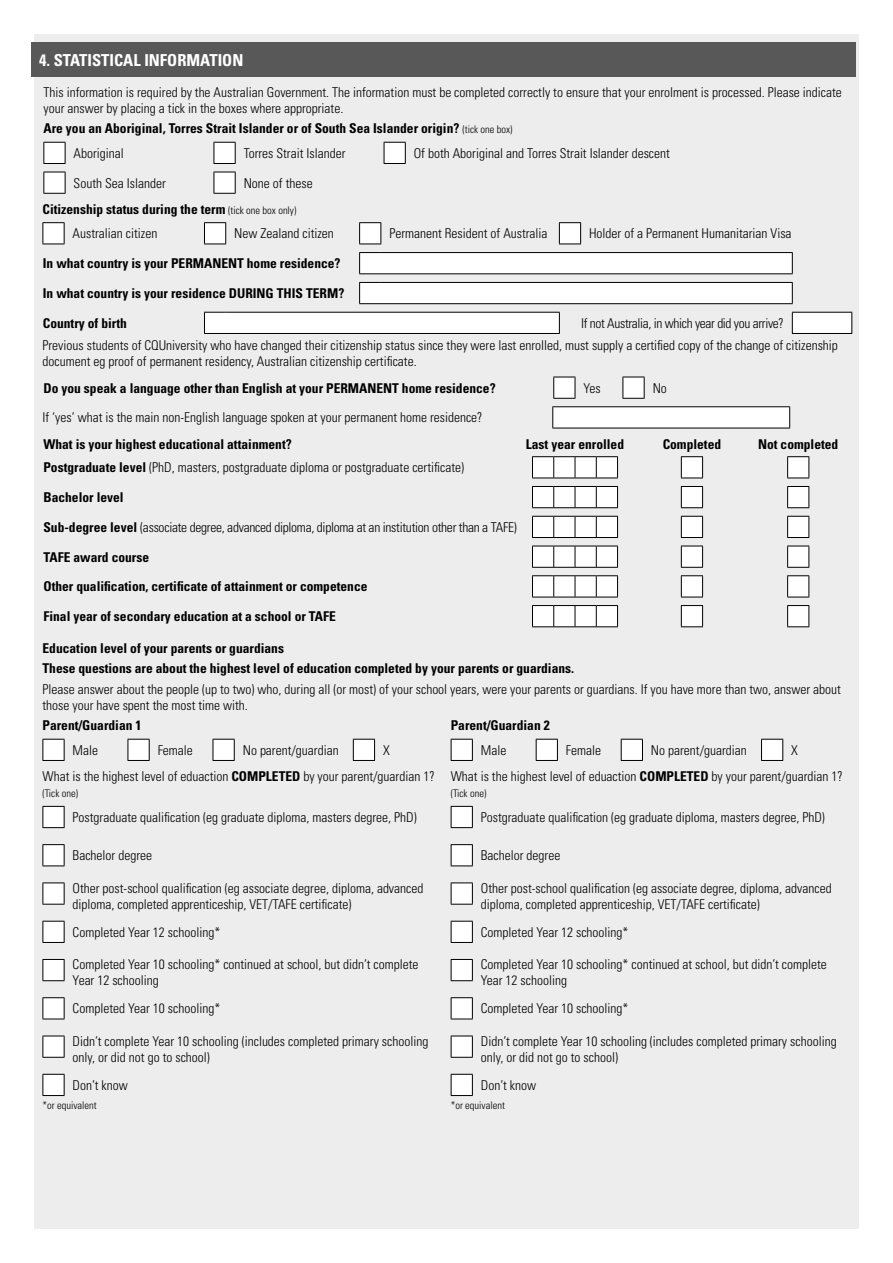
<style>
.page{position:relative;width:893px;height:1263px;background:#fff}
.page>*{position:absolute;margin:0;border:0;box-sizing:border-box;transform-origin:0 0}
.t1{font:700 condensed 16.5px "Univers LT Std";color:#fff}
.t2{font:300 condensed 13.5px/16.2px "Univers LT Std";color:#000}
.t3{font:700 condensed 13.5px/24.5px "Univers LT Std";color:#000}
.t4{font:300 condensed 13.5px "Univers LT Std";letter-spacing:-.02em;color:#000}
.t5{font:300 condensed 10.5px "Univers LT Std";color:#000}
.s1{font-weight:300;font-size:10.5px}
.s2{font-weight:300}
.s3{font-weight:700}
</style>
<div class="page">
<div style="left:34px;top:35px;width:825px;height:1194px;background:#ededed"></div>
<div style="left:31px;top:43px;width:824px;height:34px;background:#585858"></div>
<svg style="left:553px;top:377px;width:92px;height:22px"></svg>
<svg style="left:204px;top:223px;width:648px;height:110px"></svg>
<svg style="left:43px;top:222px;width:22px;height:23px"></svg>
<svg style="left:204px;top:222px;width:22px;height:23px"></svg>
<svg style="left:359px;top:222px;width:22px;height:23px"></svg>
<svg style="left:559px;top:222px;width:22px;height:23px"></svg>
<hr style="left:792px;top:312px;width:60px;height:1px;background:#000">
<svg style="left:792px;top:313px;width:1px;height:20px"></svg>
<svg style="left:851px;top:313px;width:1px;height:20px"></svg>
<hr style="left:792px;top:333px;width:60px;height:1px;background:#000">
<svg style="left:204px;top:312px;width:22px;height:21px"></svg>
<hr style="left:226px;top:312px;width:334px;height:1px;background:#000">
<svg style="left:559px;top:313px;width:1px;height:20px"></svg>
<hr style="left:204px;top:333px;width:356px;height:1px;background:#000">
<svg style="left:359px;top:282px;width:22px;height:21px"></svg>
<hr style="left:381px;top:282px;width:412px;height:1px;background:#000">
<svg style="left:792px;top:283px;width:1px;height:20px"></svg>
<hr style="left:359px;top:303px;width:434px;height:1px;background:#000">
<svg style="left:359px;top:252px;width:22px;height:21px"></svg>
<hr style="left:381px;top:252px;width:412px;height:1px;background:#000">
<svg style="left:792px;top:253px;width:1px;height:20px"></svg>
<hr style="left:359px;top:273px;width:434px;height:1px;background:#000">
<svg style="left:43px;top:142px;width:363px;height:52px"></svg>
<div style="left:553px;top:407px;width:237px;height:21px;background:#fff"></div>
<hr style="left:552px;top:406px;width:238px;height:1px;background:#000">
<svg style="left:552px;top:407px;width:1px;height:21px"></svg>
<svg style="left:789px;top:407px;width:1px;height:21px"></svg>
<hr style="left:552px;top:428px;width:238px;height:1px;background:#000">
<svg style="left:532px;top:457px;width:277px;height:170px"></svg>
<svg style="left:681px;top:456px;width:22px;height:23px"></svg>
<svg style="left:681px;top:486px;width:22px;height:22px"></svg>
<svg style="left:681px;top:516px;width:22px;height:22px"></svg>
<svg style="left:681px;top:546px;width:22px;height:22px"></svg>
<svg style="left:681px;top:575px;width:22px;height:23px"></svg>
<svg style="left:681px;top:605px;width:22px;height:22px"></svg>
<svg style="left:787px;top:456px;width:22px;height:23px"></svg>
<svg style="left:787px;top:486px;width:22px;height:22px"></svg>
<svg style="left:787px;top:516px;width:22px;height:22px"></svg>
<svg style="left:787px;top:546px;width:22px;height:22px"></svg>
<svg style="left:787px;top:575px;width:22px;height:23px"></svg>
<svg style="left:787px;top:605px;width:22px;height:22px"></svg>
<svg style="left:532px;top:456px;width:86px;height:22px;background:#dfdfdf"></svg>
<hr style="left:532px;top:478px;width:86px;height:1px;background:#000">
<svg style="left:532px;top:486px;width:86px;height:21px;background:#e4e4e4"></svg>
<hr style="left:532px;top:507px;width:86px;height:1px;background:#000">
<svg style="left:532px;top:516px;width:86px;height:21px;background:#e7e7e7"></svg>
<hr style="left:532px;top:537px;width:86px;height:1px;background:#000">
<svg style="left:532px;top:546px;width:86px;height:21px;background:#e7e7e7"></svg>
<hr style="left:532px;top:567px;width:86px;height:1px;background:#000">
<svg style="left:532px;top:575px;width:86px;height:22px;background:#e0e0e0"></svg>
<hr style="left:532px;top:597px;width:86px;height:1px;background:#000">
<svg style="left:532px;top:605px;width:86px;height:21px;background:#e4e4e4"></svg>
<hr style="left:532px;top:626px;width:86px;height:1px;background:#000">
<svg style="left:43px;top:739px;width:332px;height:22px"></svg>
<svg style="left:43px;top:806px;width:22px;height:290px"></svg>
<svg style="left:451px;top:739px;width:332px;height:22px"></svg>
<svg style="left:451px;top:806px;width:22px;height:290px"></svg>
<p class="t1" style="left:39px;top:53px;width:206px">4. STATISTICAL INFORMATION</p>
<p class="t2" style="left:43px;top:85px;width:800px">This information is required by the Australian Government. The information must be completed correctly to ensure that your enrolment is processed. Please indicate your answer by placing a tick in the boxes where appropriate.</p>
<p class="t3" style="left:74px;top:117px;width:440px;text-indent:-30px">Are you an Aboriginal, Torres Strait Islander or of South Sea Islander origin? <span class="s1">(tick one box)<br></span><span class="s2">Aboriginal</span></p>
<p class="t2" style="left:244px;top:146px;width:103px">Torres Strait Islander</p>
<p class="t2" style="left:414px;top:146px;width:258px">Of both Aboriginal and Torres Strait Islander descent</p>
<p class="t2" style="left:74px;top:176px;width:94px">South Sea Islander</p>
<p class="t2" style="left:244px;top:176px;width:70px">None of these</p>
<p class="t3" style="left:73px;top:198px;width:225px;text-indent:-30px">Citizenship status during the term <span class="s1">(tick one box only)<br></span><span class="s2">Australian citizen</span></p>
<p class="t2" style="left:234px;top:226px;width:101px">New Zealand citizen</p>
<p class="t2" style="left:389px;top:226px;width:160px">Permanent Resident of Australia</p>
<p class="t2" style="left:589px;top:226px;width:204px">Holder of a Permanent Humanitarian Visa</p>
<p class="t3" style="left:43px;top:252px;width:299px">In what country is your PERMANENT home residence?</p>
<p class="t3" style="left:43px;top:282px;width:303px">In what country is your residence DURING THIS TERM?</p>
<p class="t3" style="left:43px;top:312px;width:85px">Country of birth</p>
<p class="t2" style="left:43px;top:313px;width:797px;line-height:22.4px;text-indent:539px">If not Australia, in which year did you arrive?<br>Previous students of CQUniversity who have changed their citizenship status since they were last enrolled, must supply a certified copy of the change of citizenship</p>
<p class="t2" style="left:43px;top:354px;width:376px">document eg proof of permanent residency, Australian citizenship certificate.</p>
<p class="t3" style="left:43px;top:377px;width:454px">Do you speak a language other than English at your PERMANENT home residence?</p>
<p class="t2" style="left:583px;top:381px;width:19px">Yes</p>
<p class="t2" style="left:653px;top:381px;width:16px">No</p>
<p class="t2" style="left:43px;top:410px;width:441px">If ‘yes’ what is the main non-English language spoken at your permanent home residence?</p>
<p class="t3" style="left:43px;top:434px;width:250px">What is your highest educational attainment?</p>
<p class="t3" style="left:526px;top:434px;width:100px">Last year enrolled</p>
<p class="t3" style="left:663px;top:434px;width:60px">Completed</p>
<p class="t3" style="left:758px;top:434px;width:82px">Not completed</p>
<p class="t2" style="left:43px;top:460px;width:422px"><span class="s3">Postgraduate level</span> (PhD, masters, postgraduate diploma or postgraduate certificate)</p>
<p class="t3" style="left:43px;top:486px;width:82px">Bachelor level</p>
<p class="t4" style="left:43px;top:522px;width:475px"><span class="s3">Sub-degree level</span> (associate degree, advanced diploma, diploma at an institution other than a TAFE)</p>
<p class="t3" style="left:43px;top:546px;width:107px">TAFE award course</p>
<p class="t3" style="left:43px;top:575px;width:325px">Other qualification, certificate of attainment or competence</p>
<p class="t3" style="left:43px;top:605px;width:294px">Final year of secondary education at a school or TAFE</p>
<p class="t3" style="left:43px;top:639px;width:533px;line-height:20.4px">Education level of your parents or guardians<br>These questions are about the highest level of education completed by your parents or guardians.</p>
<p class="t2" style="left:43px;top:682px;width:800px">Please answer about the people (up to two) who, during all (or most) of your school years, were your parents or guardians. If you have more than two, answer about those your have spent the most time with.</p>
<p class="t3" style="left:43px;top:714px;width:100px">Parent/Guardian 1</p>
<p class="t2" style="left:73px;top:743px;width:27px">Male</p>
<p class="t2" style="left:158px;top:743px;width:37px">Female</p>
<p class="t2" style="left:243px;top:743px;width:97px">No parent/guardian</p>
<p class="t3" style="left:451px;top:714px;width:100px">Parent/Guardian 2</p>
<p class="t2" style="left:481px;top:743px;width:27px">Male</p>
<p class="t2" style="left:566px;top:743px;width:37px">Female</p>
<p class="t2" style="left:651px;top:743px;width:97px">No parent/guardian</p>
<p class="t2" style="left:43px;top:738px;width:394px;line-height:26.5px;text-indent:341px">X<br>What is the highest level of eduaction <span class="s3">COMPLETED</span> by your parent/guardian 1?</p>
<p class="t5" style="left:43px;top:790px;width:37px">(Tick one)</p>
<p class="t2" style="left:73px;top:810px;width:346px">Postgraduate qualification (eg graduate diploma, masters degree, PhD)</p>
<p class="t2" style="left:73px;top:848px;width:81px">Bachelor degree</p>
<p class="t2" style="left:73px;top:881px;width:352px">Other post-school qualification (eg associate degree, diploma, advanced diploma, completed apprenticeship, VET/TAFE certificate)</p>
<p class="t2" style="left:73px;top:925px;width:149px">Completed Year 12 schooling*</p>
<p class="t2" style="left:73px;top:957px;width:347px">Completed Year 10 schooling* continued at school, but didn’t complete<br>Year 12 schooling</p>
<p class="t2" style="left:73px;top:1001px;width:149px">Completed Year 10 schooling*</p>
<p class="t2" style="left:73px;top:1034px;width:357px">Didn’t complete Year 10 schooling (includes completed primary schooling only, or did not go to school)</p>
<p class="t2" style="left:73px;top:1078px;width:57px">Don’t know</p>
<p class="t5" style="left:43px;top:1101px;width:56px">*or equivalent</p>
<p class="t2" style="left:451px;top:738px;width:394px;line-height:26.5px;text-indent:341px">X<br>What is the highest level of eduaction <span class="s3">COMPLETED</span> by your parent/guardian 1?</p>
<p class="t5" style="left:451px;top:790px;width:37px">(Tick one)</p>
<p class="t2" style="left:481px;top:810px;width:346px">Postgraduate qualification (eg graduate diploma, masters degree, PhD)</p>
<p class="t2" style="left:481px;top:848px;width:81px">Bachelor degree</p>
<p class="t2" style="left:481px;top:881px;width:352px">Other post-school qualification (eg associate degree, diploma, advanced diploma, completed apprenticeship, VET/TAFE certificate)</p>
<p class="t2" style="left:481px;top:925px;width:149px">Completed Year 12 schooling*</p>
<p class="t2" style="left:481px;top:957px;width:347px">Completed Year 10 schooling* continued at school, but didn’t complete<br>Year 12 schooling</p>
<p class="t2" style="left:481px;top:1001px;width:149px">Completed Year 10 schooling*</p>
<p class="t2" style="left:481px;top:1034px;width:357px">Didn’t complete Year 10 schooling (includes completed primary schooling only, or did not go to school)</p>
<p class="t2" style="left:481px;top:1078px;width:57px">Don’t know</p>
<p class="t5" style="left:451px;top:1101px;width:56px">*or equivalent</p>
</div>
